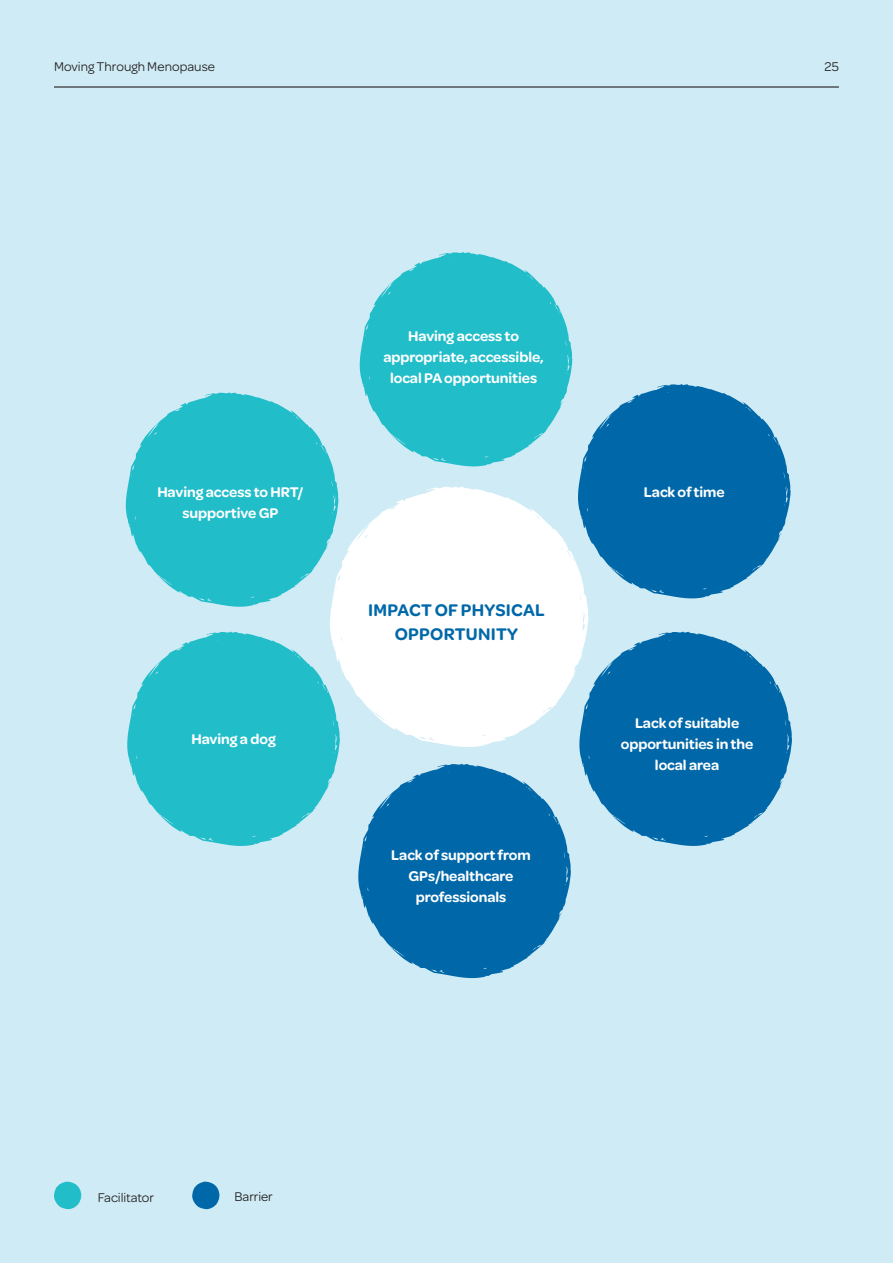
<style>
.page{position:relative;width:893px;height:1263px;background:#cfecf6}
.page>*{position:absolute;margin:0;border:0;box-sizing:border-box;transform-origin:0 0}
.t1{font:600 18px/24px "Omnes";letter-spacing:.015em;color:#0068a9;text-align:center}
.t2{font:600 15px/21px "Omnes";letter-spacing:-.005em;color:#fff;text-align:center}
.Body_Table{font:13.5px "Omnes";letter-spacing:-.005em;color:#231f20}
</style>
<div class="page">
<hr style="left:54px;top:86px;width:785px;height:2px;background:#231f20">
<svg style="left:330px;top:486px;width:258px;height:261px;fill:#fff"></svg>
<svg style="left:127px;top:632px;width:213px;height:214px;fill:#21bdc9"></svg>
<svg style="left:579px;top:631px;width:213px;height:215px;fill:#0068a9"></svg>
<svg style="left:578px;top:384px;width:213px;height:214px;fill:#0068a9"></svg>
<svg style="left:126px;top:392px;width:212px;height:215px;fill:#21bdc9"></svg>
<svg style="left:360px;top:252px;width:212px;height:214px;fill:#21bdc9"></svg>
<svg style="left:358px;top:764px;width:213px;height:214px;fill:#0068a9"></svg>
<svg style="left:192px;top:1181px;width:28px;height:28px"></svg>
<svg style="left:54px;top:1181px;width:27px;height:28px"></svg>
<p class="Body_Table" style="left:54px;top:57px;width:163px">Moving Through Menopause</p>
<p class="Body_Table" style="left:825px;top:57px;width:16px">25</p>
<h2 class="t2" style="left:157px;top:481px;width:147px">Having access to HRT/ supportive GP</h2>
<h2 class="t2" style="left:191px;top:728px;width:86px">Having a dog</h2>
<h2 class="t2" style="left:383px;top:324px;width:162px">Having access to appropriate, accessible, local PA opportunities</h2>
<h2 class="t1" style="left:368px;top:596px;width:178px">IMPACT OF PHYSICAL<br>OPPORTUNITY</h2>
<h2 class="t2" style="left:391px;top:844px;width:141px">Lack of support from<br>GPs/healthcare professionals</h2>
<h2 class="t2" style="left:644px;top:480px;width:82px">Lack of time</h2>
<h2 class="t2" style="left:621px;top:711px;width:134px">Lack of suitable opportunities in the local area</h2>
<p class="Body_Table" style="left:98px;top:1188px;width:58px">Facilitator</p>
<p class="Body_Table" style="left:235px;top:1187px;width:40px">Barrier</p>
</div>
